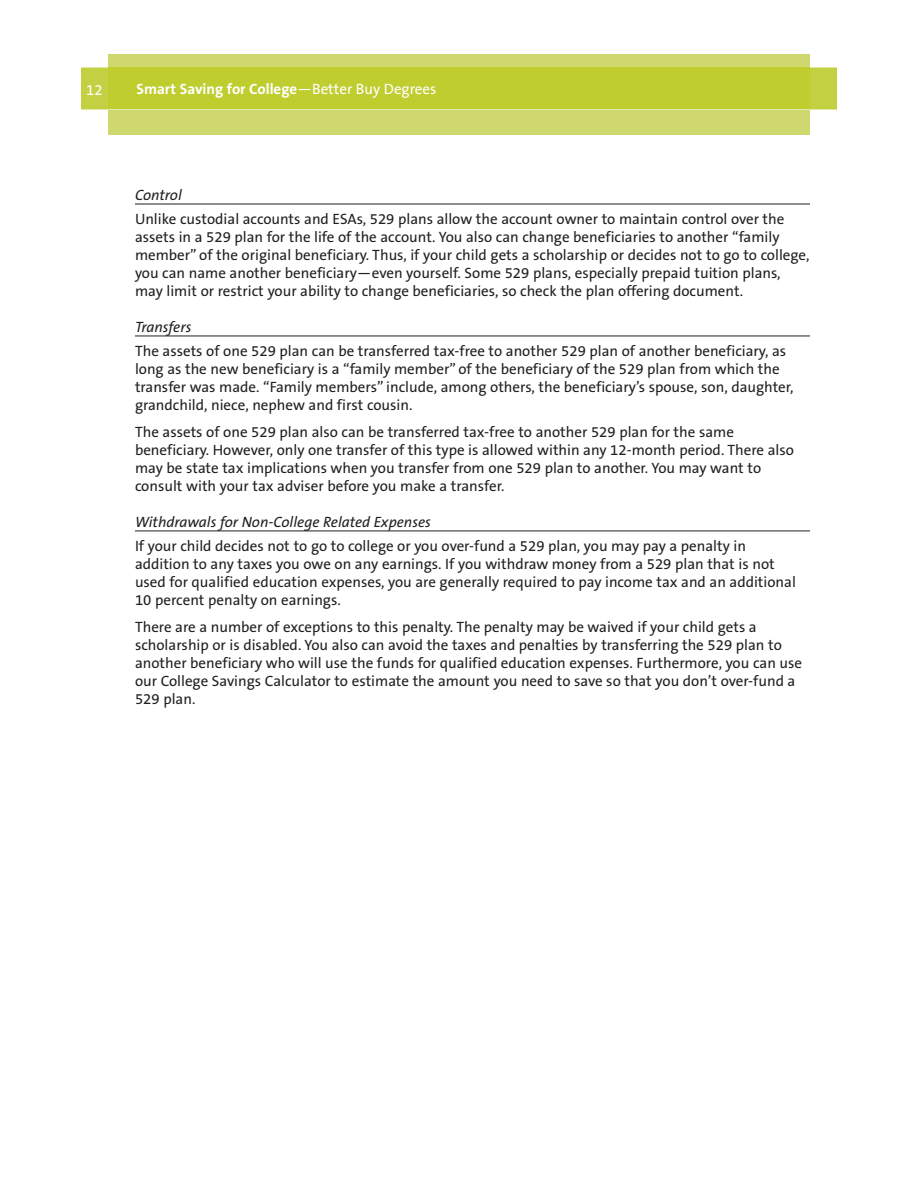
<style>
.page{position:relative;width:918px;height:1188px;background:#fff}
.page>*{position:absolute;margin:0;border:0;box-sizing:border-box;transform-origin:0 0}
.t1{font:15px/18px "The Sans B5 Plain";color:#231f20}
.t2{font:italic 15px "The Sans B5 Plain";color:#231f20}
.t3{font:700 15px "The Sans B7";color:#fff}
.t4{font:15px "The Sans B5 Plain";color:#fff}
.s1{font-family:"The Sans B5 Plain";font-weight:400}
</style>
<div class="page">
<hr style="left:135px;top:204px;width:675px;height:1px;background:#231f20">
<hr style="left:135px;top:336px;width:675px;height:1px;background:#231f20">
<hr style="left:135px;top:531px;width:675px;height:1px;background:#231f20">
<div style="left:81px;top:68px;width:756px;height:42px;background:#c3d041"></div>
<div style="left:108px;top:54px;width:702px;height:81px;background:#cfd86e"></div>
<div style="left:108px;top:68px;width:702px;height:42px;background:#bfcd2f"></div>
<p class="t4" style="left:86px;top:82px;width:18px">12</p>
<p class="t3" style="left:136px;top:81px;width:301px">Smart Saving for College<span class="s1">—Better Buy Degrees</span></p>
<p class="t2" style="left:135px;top:187px;width:48px">Control</p>
<p class="t1" style="left:135px;top:211px;width:676px">Unlike custodial accounts and ESAs, 529 plans allow the account owner to maintain control over the assets in a 529 plan for the life of the account. You also can change beneficiaries to another “family member” of the original beneficiary. Thus, if your child gets a scholarship or decides not to go to college, you can name another beneficiary—even yourself. Some 529 plans, especially prepaid tuition plans, may limit or restrict your ability to change beneficiaries, so check the plan offering document.</p>
<p class="t2" style="left:135px;top:319px;width:58px">Transfers</p>
<p class="t1" style="left:135px;top:342px;width:660px">The assets of one 529 plan can be transferred tax-free to another 529 plan of another beneficiary, as long as the new beneficiary is a “family member” of the beneficiary of the 529 plan from which the transfer was made. “Family members” include, among others, the beneficiary’s spouse, son, daughter, grandchild, niece, nephew and first cousin.</p>
<p class="t1" style="left:135px;top:423px;width:661px">The assets of one 529 plan also can be transferred tax-free to another 529 plan for the same beneficiary. However, only one transfer of this type is allowed within any 12-month period. There also may be state tax implications when you transfer from one 529 plan to another. You may want to consult with your tax adviser before you make a transfer.</p>
<p class="t2" style="left:135px;top:514px;width:297px">Withdrawals for Non-College Related Expenses</p>
<p class="t1" style="left:135px;top:537px;width:662px">If your child decides not to go to college or you over-fund a 529 plan, you may pay a penalty in addition to any taxes you owe on any earnings. If you withdraw money from a 529 plan that is not used for qualified education expenses, you are generally required to pay income tax and an additional 10 percent penalty on earnings.</p>
<p class="t1" style="left:135px;top:618px;width:669px">There are a number of exceptions to this penalty. The penalty may be waived if your child gets a scholarship or is disabled. You also can avoid the taxes and penalties by transferring the 529 plan to another beneficiary who will use the funds for qualified education expenses. Furthermore, you can use our College Savings Calculator to estimate the amount you need to save so that you don’t over-fund a 529 plan.</p>
</div>
